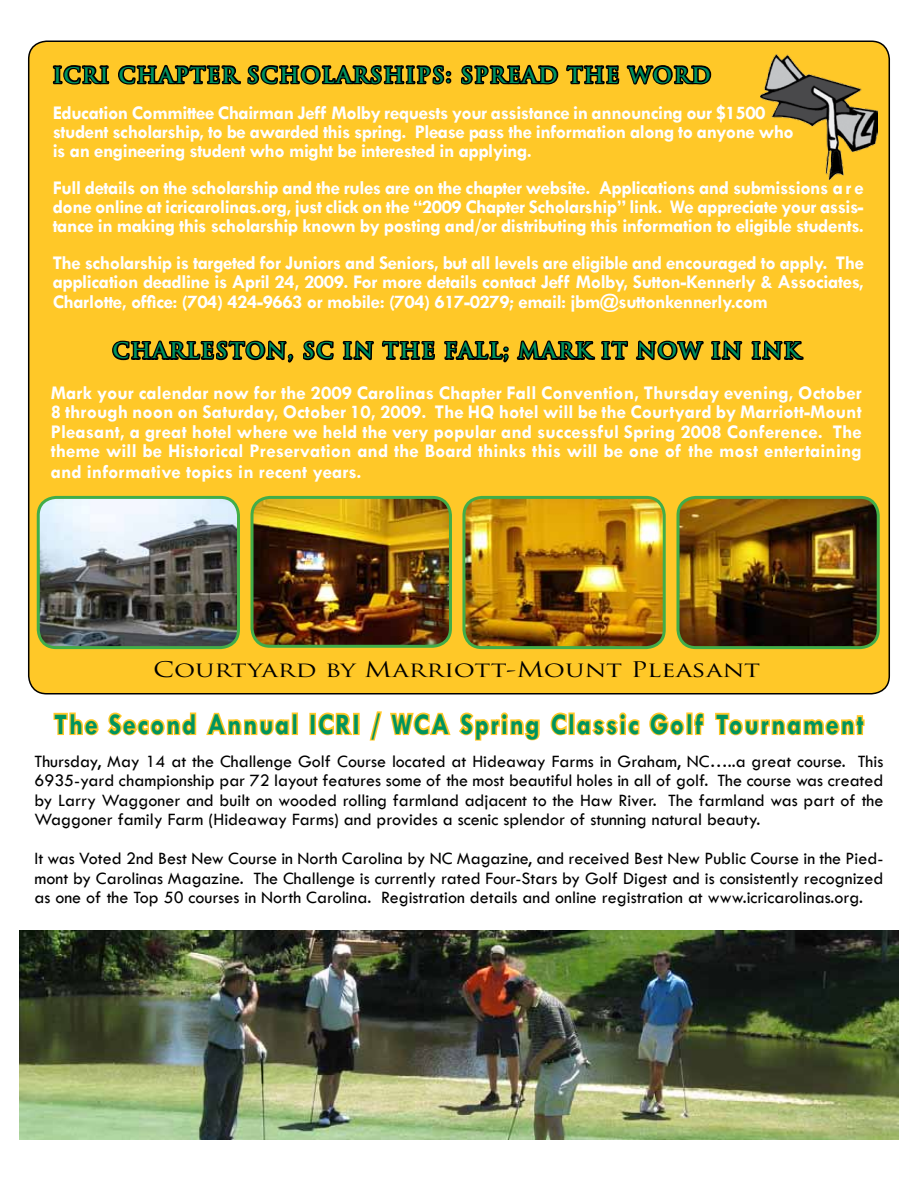
<style>
.page{position:relative;width:918px;height:1188px;background:#fff}
.page>*{position:absolute;margin:0;border:0;box-sizing:border-box;transform-origin:0 0}
.t1{font:700 30px "Tw Cen";letter-spacing:.075em;color:#00945f;scale:.88 1}
.t2{font:700 21px "Trajan Pro";letter-spacing:.075em;color:#00945f}
.t3{font:21px "Trajan Pro";color:#000;scale:1.25 1}
.t4{font:700 19.5px/20px "Tw Cen";letter-spacing:-.025em;color:#fff;text-align:justify}
.t5{font:18px/19.5px "Tw Cen";color:#000;text-align:justify}
</style>
<div class="page">
<div style="left:29px;top:41px;width:860px;height:653px;background:#ffc828;border-radius:18px"></div>
<svg style="left:750px;top:40px;width:55px;height:321px"></svg>
<svg style="left:51px;top:40px;width:693px;height:323px"></svg>
<svg style="left:53px;top:712px;width:144px;height:24px"></svg>
<svg style="left:206px;top:712px;width:84px;height:24px"></svg>
<div style="left:292px;top:713px;width:6px;height:22px;border:3px solid #ffc828"></div>
<div style="left:309px;top:713px;width:7px;height:22px;border:3px solid #ffc828"></div>
<svg style="left:316px;top:712px;width:39px;height:24px"></svg>
<div style="left:353px;top:713px;width:7px;height:22px;border:3px solid #ffc828"></div>
<svg style="left:369px;top:711px;width:171px;height:30px"></svg>
<svg style="left:550px;top:712px;width:17px;height:24px"></svg>
<div style="left:568px;top:713px;width:7px;height:22px;border:3px solid #ffc828"></div>
<svg style="left:574px;top:712px;width:66px;height:24px"></svg>
<svg style="left:649px;top:712px;width:56px;height:24px"></svg>
<svg style="left:715px;top:712px;width:150px;height:24px"></svg>
<img style="left:20px;top:930px;width:879px;height:210px">
<img style="left:254px;top:497px;width:194px;height:147px">
<div style="left:250px;top:496px;width:202px;height:152px;border:3px solid #41ad49;border-radius:18px"></div>
<img style="left:38px;top:497px;width:200px;height:151px">
<div style="left:37px;top:496px;width:203px;height:153px;border:3px solid #41ad49;border-radius:18px"></div>
<img style="left:466px;top:497px;width:196px;height:151px">
<div style="left:462px;top:496px;width:204px;height:153px;border:3px solid #41ad49;border-radius:18px"></div>
<img style="left:680px;top:497px;width:196px;height:151px">
<div style="left:676px;top:496px;width:204px;height:153px;border:3px solid #41ad49;border-radius:18px"></div>
<img style="left:760px;top:55px;width:118px;height:125px">
<p class="t2" style="left:53px;top:62px;width:660px">ICRI CHAPTER SCHOLARSHIPS: SPREAD THE WORD</p>
<p class="t4" style="left:53px;top:103px;width:743px;line-height:18.8px;text-align:left">Education Committee Chairman Jeff Molby requests your assistance in announcing our $1500 student scholarship, to be awarded this spring. Please pass the information along to anyone who is an engineering student who might be interested in applying.</p>
<p class="t4" style="left:53px;top:178px;width:813px;line-height:18.8px">Full details on the scholarship and the rules are on the chapter website. Applications and submissions ar e done online at icricarolinas.org, just click on the “2009 Chapter Scholarship” link. We appreciate your assis&shy;tance in making this scholarship known by posting and/or distributing this information to eligible students.</p>
<p class="t4" style="left:53px;top:253px;width:813px;line-height:19.2px">The scholarship is targeted for Juniors and Seniors, but all levels are eligible and encouraged to apply. The application deadline is April 24, 2009. For more details contact Jeff Molby, Sutton-Kennerly &amp; Associates, Charlotte, office: (704) 424-9663 or mobile: (704) 617-0279; email: jbm@suttonkennerly.com</p>
<p class="t2" style="left:112px;top:338px;width:689px">CHARLESTON, SC IN THE FALL; MARK IT NOW IN INK</p>
<p class="t4" style="left:51px;top:382px;width:813px">Mark your calendar now for the 2009 Carolinas Chapter Fall Convention, Thursday evening, October 8 through noon on Saturday, October 10, 2009. The HQ hotel will be the Courtyard by Marriott-Mount Pleasant, a great hotel where we held the very popular and successful Spring 2008 Conference. The theme will be Historical Preservation and the Board thinks this will be one of the most entertaining and informative topics in recent years.</p>
<p class="t3" style="left:153px;top:656px;width:487px">Courtyard by Marriott-Mount Pleasant</p>
<h1 class="t1" style="left:54px;top:706px;width:921px">The Second Annual ICRI / WCA Spring Classic Golf Tournament</h1>
<p class="t5" style="left:34px;top:751px;width:850px">Thursday, May 14 at the Challenge Golf Course located at Hideaway Farms in Graham, NC…..a great course. This 6935-yard championship par 72 layout features some of the most beautiful holes in all of golf. The course was created by Larry Waggoner and built on wooded rolling farmland adjacent to the Haw River. The farmland was part of the Waggoner family Farm (Hideaway Farms) and provides a scenic splendor of stunning natural beauty.</p>
<p class="t5" style="left:34px;top:849px;width:851px">It was Voted 2nd Best New Course in North Carolina by NC Magazine, and received Best New Public Course in the Pied&shy;mont by Carolinas Magazine. The Challenge is currently rated Four-Stars by Golf Digest and is consistently recognized as one of the Top 50 courses in North Carolina. Registration details and online registration at www.icricarolinas.org.</p>
</div>
